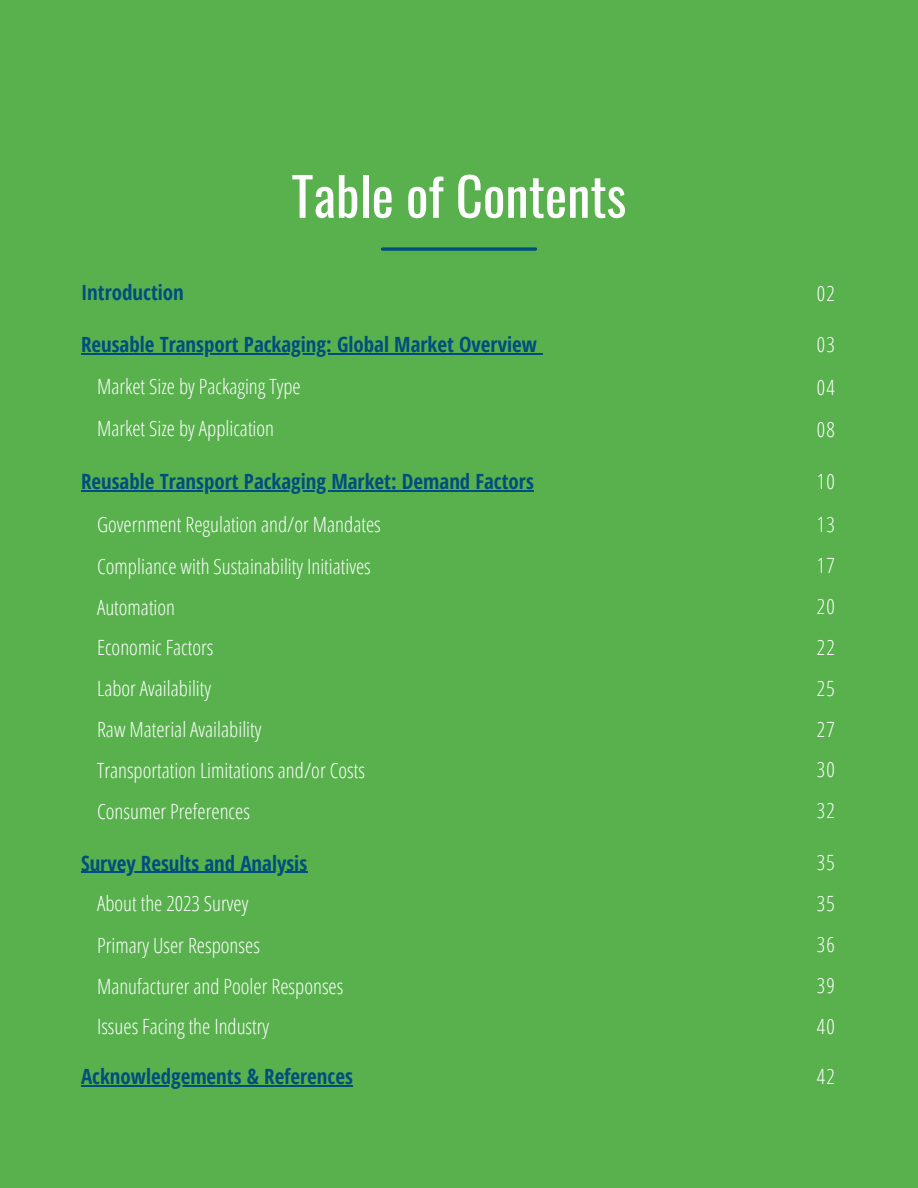
<style>
.page{position:relative;width:918px;height:1188px;background:#59b14e}
.page>*{position:absolute;margin:0;border:0;box-sizing:border-box;transform-origin:0 0}
.t1{font:52.8px "Oswald";color:#fff}
.t2{font:300 21px "Open Sans Condensed";color:#fff}
.t3{font:700 21px "Open Sans Condensed";color:#004e7d}
</style>
<div class="page">
<hr style="left:81px;top:353px;width:456px;height:1px;background:#004e7d">
<svg style="left:383px;top:247px;width:153px;height:4px"></svg>
<hr style="left:81px;top:490px;width:453px;height:2px;background:#004e7d">
<hr style="left:81px;top:872px;width:226px;height:1px;background:#004e7d">
<hr style="left:81px;top:1085px;width:272px;height:1px;background:#004e7d">
<p class="t1" style="left:292px;top:155px;width:336px">Table of Contents</p>
<p class="t3" style="left:81px;top:278px;width:104px">Introduction</p>
<p class="t2" style="left:817px;top:278px;width:19px">02</p>
<p class="t3" style="left:81px;top:329px;width:457px">Reusable Transport Packaging: Global Market Overview</p>
<p class="t2" style="left:817px;top:330px;width:19px">03</p>
<p class="t2" style="left:97px;top:372px;width:205px">Market Size by Packaging Type</p>
<p class="t2" style="left:817px;top:372px;width:19px">04</p>
<p class="t2" style="left:97px;top:414px;width:179px">Market Size by Application</p>
<p class="t2" style="left:817px;top:414px;width:19px">08</p>
<p class="t3" style="left:81px;top:467px;width:454px">Reusable Transport Packaging Market: Demand Factors</p>
<p class="t2" style="left:817px;top:466px;width:19px">10</p>
<p class="t2" style="left:97px;top:509px;width:285px">Government Regulation and/or Mandates</p>
<p class="t2" style="left:817px;top:510px;width:19px">13</p>
<p class="t2" style="left:97px;top:551px;width:275px">Compliance with Sustainability Initiatives</p>
<p class="t2" style="left:97px;top:592px;width:80px">Automation</p>
<p class="t2" style="left:817px;top:592px;width:19px">20</p>
<p class="t2" style="left:97px;top:633px;width:118px">Economic Factors</p>
<p class="t2" style="left:817px;top:633px;width:19px">22</p>
<p class="t2" style="left:817px;top:551px;width:19px">17</p>
<p class="t2" style="left:97px;top:674px;width:116px">Labor Availability</p>
<p class="t2" style="left:817px;top:673px;width:19px">25</p>
<p class="t2" style="left:97px;top:715px;width:166px">Raw Material Availability</p>
<p class="t2" style="left:817px;top:714px;width:19px">27</p>
<p class="t2" style="left:97px;top:755px;width:269px">Transportation Limitations and/or Costs</p>
<p class="t2" style="left:817px;top:755px;width:19px">30</p>
<p class="t2" style="left:97px;top:796px;width:154px">Consumer Preferences</p>
<p class="t2" style="left:817px;top:796px;width:19px">32</p>
<p class="t3" style="left:81px;top:848px;width:228px">Survey Results and Analysis</p>
<p class="t2" style="left:817px;top:848px;width:19px">35</p>
<p class="t2" style="left:97px;top:888px;width:153px">About the 2023 Survey</p>
<p class="t2" style="left:817px;top:889px;width:19px">35</p>
<p class="t2" style="left:97px;top:930px;width:164px">Primary User Responses</p>
<p class="t2" style="left:97px;top:971px;width:248px">Manufacturer and Pooler Responses</p>
<p class="t2" style="left:817px;top:971px;width:19px">39</p>
<p class="t2" style="left:97px;top:1012px;width:174px">Issues Facing the Industry</p>
<p class="t2" style="left:817px;top:1011px;width:19px">40</p>
<p class="t2" style="left:817px;top:930px;width:19px">36</p>
<p class="t3" style="left:81px;top:1062px;width:273px">Acknowledgements &amp; References</p>
<p class="t2" style="left:817px;top:1061px;width:19px">42</p>
</div>
